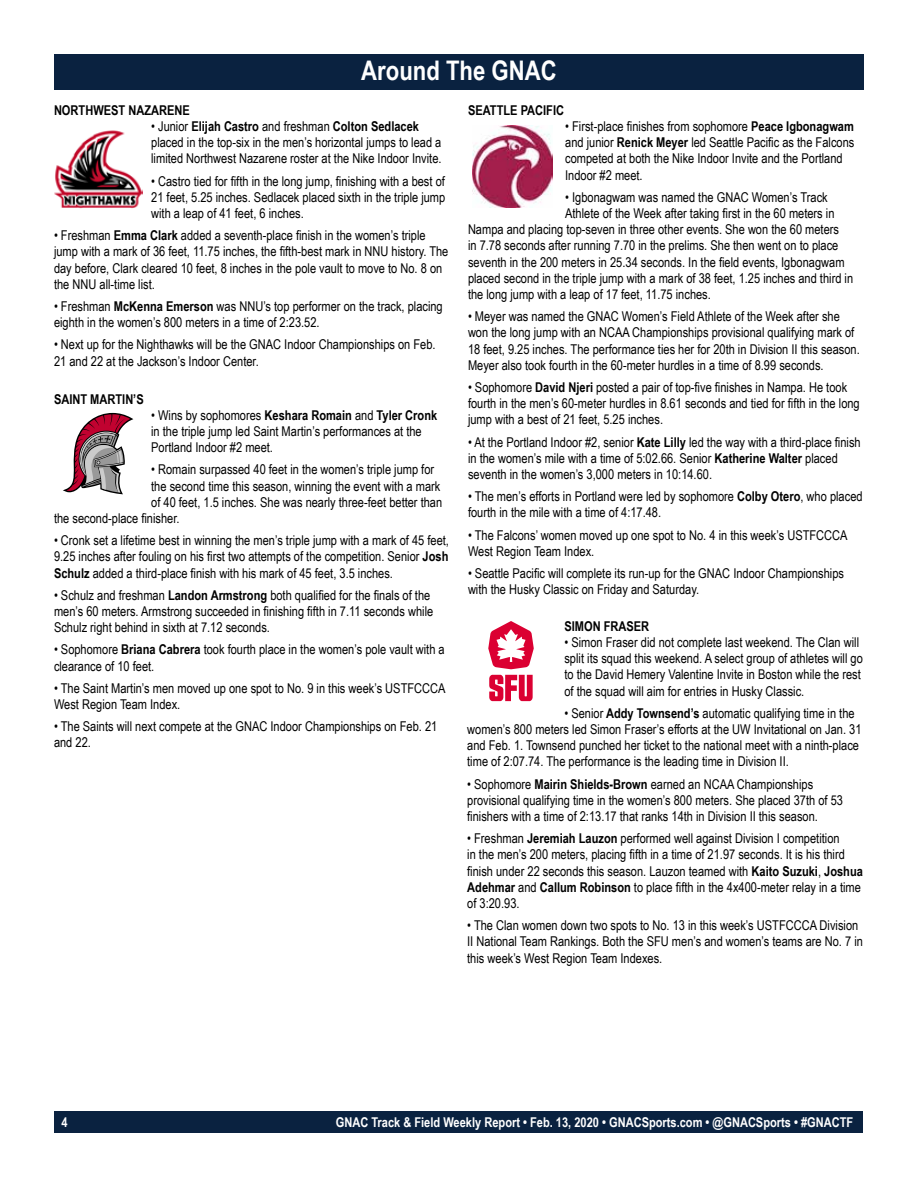
<style>
.page{position:relative;width:918px;height:1188px;background:#fff}
.page>*{position:absolute;margin:0;border:0;box-sizing:border-box;transform-origin:0 0}
.t1{font:700 27px "Arial Narrow";color:#fff}
.t2{font:13.5px/16.2px "Arial Narrow";color:#000}
.t3{font:700 13.5px "Arial Narrow";color:#fff}
.t4{font:700 13.5px "Arial Narrow";color:#000}
.s1{font-weight:700}
</style>
<div class="page">
<div style="left:55px;top:1111px;width:808px;height:22px;background:#0a2240"></div>
<div style="left:54px;top:54px;width:810px;height:36px;background:#0a2240"></div>
<img style="left:472px;top:126px;width:80px;height:81px">
<svg style="left:63px;top:413px;width:70px;height:81px"></svg>
<img style="left:54px;top:130px;width:88px;height:79px">
<svg style="left:489px;top:675px;width:44px;height:26px"></svg>
<svg style="left:488px;top:621px;width:46px;height:48px"></svg>
<h1 class="t1" style="left:361px;top:50px;width:197px">Around The GNAC</h1>
<p class="t4" style="left:468px;top:100px;width:98px">SEATTLE PACIFIC</p>
<p class="t4" style="left:54px;top:100px;width:137px">NORTHWEST NAZARENE</p>
<p class="t2" style="left:151px;top:118px;width:292px">• Junior <span class="s1">Elijah Castro</span> and freshman <span class="s1">Colton Sedlacek </span>placed in the top-six in the men’s horizontal jumps to lead a limited Northwest Nazarene roster at the Nike Indoor Invite.</p>
<p class="t2" style="left:151px;top:172px;width:296px;text-align:justify">• Castro tied for fifth in the long jump, finishing with a best of 21 feet, 5.25 inches. Sedlacek placed sixth in the triple jump with a leap of 41 feet, 6 inches.</p>
<p class="t2" style="left:54px;top:227px;width:396px">• Freshman <span class="s1">Emma Clark</span> added a seventh-place finish in the women’s triple jump with a mark of 36 feet, 11.75 inches, the fifth-best mark in NNU history. The day before, Clark cleared 10 feet, 8 inches in the pole vault to move to No. 8 on the NNU all-time list.</p>
<p class="t2" style="left:54px;top:298px;width:390px">• Freshman <span class="s1">McKenna Emerson</span> was NNU’s top performer on the track, placing eighth in the women’s 800 meters in a time of 2:23.52.</p>
<p class="t2" style="left:54px;top:336px;width:383px">• Next up for the Nighthawks will be the GNAC Indoor Championships on Feb.<br>21 and 22 at the Jackson’s Indoor Center.</p>
<p class="t2" style="left:565px;top:118px;width:291px">• First-place finishes from sophomore <span class="s1">Peace Igbonagwam </span>and junior <span class="s1">Renick Meyer</span> led Seattle Pacific as the Falcons competed at both the Nike Indoor Invite and the Portland Indoor #2 meet.</p>
<p class="t2" style="left:565px;top:188px;width:264px">• Igbonagwam was named the GNAC Women’s Track</p>
<p class="t2" style="left:565px;top:205px;width:271px">Athlete of the Week after taking first in the 60 meters in</p>
<p class="t2" style="left:468px;top:221px;width:373px">Nampa and placing top-seven in three other events. She won the 60 meters</p>
<p class="t2" style="left:468px;top:237px;width:372px">in 7.78 seconds after running 7.70 in the prelims. She then went on to place</p>
<p class="t2" style="left:468px;top:253px;width:378px">seventh in the 200 meters in 25.34 seconds. In the field events, Igbonagwam</p>
<p class="t2" style="left:468px;top:269px;width:387px">placed second in the triple jump with a mark of 38 feet, 1.25 inches and third in</p>
<p class="t2" style="left:468px;top:286px;width:244px">the long jump with a leap of 17 feet, 11.75 inches.</p>
<p class="t2" style="left:468px;top:308px;width:393px">• Meyer was named the GNAC Women’s Field Athlete of the Week after she won the long jump with an NCAA Championships provisional qualifying mark of 18 feet, 9.25 inches. The performance ties her for 20th in Division II this season.<br>Meyer also took fourth in the 60-meter hurdles in a time of 8.99 seconds.</p>
<p class="t2" style="left:468px;top:379px;width:393px">• Sophomore <span class="s1">David Njeri</span> posted a pair of top-five finishes in Nampa. He took fourth in the men’s 60-meter hurdles in 8.61 seconds and tied for fifth in the long jump with a best of 21 feet, 5.25 inches.</p>
<p class="t2" style="left:468px;top:433px;width:394px">• At the Portland Indoor #2, senior <span class="s1">Kate Lilly</span> led the way with a third-place finish in the women’s mile with a time of 5:02.66. Senior <span class="s1">Katherine Walter</span> placed seventh in the women’s 3,000 meters in 10:14.60.</p>
<p class="t2" style="left:468px;top:488px;width:396px">• The men’s efforts in Portland were led by sophomore <span class="s1">Colby Otero</span>, who placed fourth in the mile with a time of 4:17.48.</p>
<p class="t2" style="left:468px;top:526px;width:381px">• The Falcons’ women moved up one spot to No. 4 in this week’s USTFCCCA<br>West Region Team Index.</p>
<p class="t2" style="left:468px;top:565px;width:378px">• Seattle Pacific will complete its run-up for the GNAC Indoor Championships with the Husky Classic on Friday and Saturday.</p>
<p class="t4" style="left:54px;top:389px;width:91px">SAINT MARTIN’S</p>
<p class="t2" style="left:151px;top:406px;width:288px">• Wins by sophomores <span class="s1">Keshara Romain</span> and <span class="s1">Tyler Cronk </span>in the triple jump led Saint Martin’s performances at the<br>Portland Indoor #2 meet.</p>
<p class="t2" style="left:151px;top:461px;width:285px">• Romain surpassed 40 feet in the women’s triple jump for</p>
<p class="t2" style="left:151px;top:477px;width:291px">the second time this season, winning the event with a mark</p>
<p class="t2" style="left:151px;top:493px;width:293px">of 40 feet, 1.5 inches. She was nearly three-feet better than</p>
<p class="t2" style="left:54px;top:510px;width:127px">the second-place finisher.</p>
<p class="t2" style="left:54px;top:532px;width:397px;text-align:justify">• Cronk set a lifetime best in winning the men’s triple jump with a mark of 45 feet, 9.25 inches after fouling on his first two attempts of the competition. Senior <span class="s1">Josh Schulz</span> added a third-place finish with his mark of 45 feet, 3.5 inches.</p>
<p class="t2" style="left:54px;top:586px;width:381px">• Schulz and freshman <span class="s1">Landon Armstrong</span> both qualified for the finals of the men’s 60 meters. Armstrong succeeded in finishing fifth in 7.11 seconds while<br>Schulz right behind in sixth at 7.12 seconds.</p>
<p class="t2" style="left:54px;top:641px;width:392px">• Sophomore <span class="s1">Briana Cabrera</span> took fourth place in the women’s pole vault with a clearance of 10 feet.</p>
<p class="t2" style="left:54px;top:679px;width:393px">• The Saint Martin’s men moved up one spot to No. 9 in this week’s USTFCCCA<br>West Region Team Index.</p>
<p class="t2" style="left:54px;top:718px;width:385px">• The Saints will next compete at the GNAC Indoor Championships on Feb. 21 and 22.</p>
<p class="t4" style="left:564px;top:616px;width:86px">SIMON FRASER</p>
<p class="t2" style="left:564px;top:634px;width:300px">• Simon Fraser did not complete last weekend. The Clan will split its squad this weekend. A select group of athletes will go to the David Hemery Valentine Invite in Boston while the rest of the squad will aim for entries in Husky Classic.</p>
<p class="t2" style="left:467px;top:704px;width:396px;text-indent:97px">• Senior <span class="s1">Addy Townsend’s</span> automatic qualifying time in the women’s 800 meters led Simon Fraser’s efforts at the UW Invitational on Jan. 31 and Feb. 1. Townsend punched her ticket to the national meet with a ninth-place time of 2:07.74. The performance is the leading time in Division II.</p>
<p class="t2" style="left:467px;top:775px;width:377px">• Sophomore <span class="s1">Mairin Shields-Brown</span> earned an NCAA Championships provisional qualifying time in the women’s 800 meters. She placed 37th of 53 finishers with a time of 2:13.17 that ranks 14th in Division II this season.</p>
<p class="t2" style="left:467px;top:830px;width:397px">• Freshman <span class="s1">Jeremiah Lauzon</span> performed well against Division I competition<br>in the men’s 200 meters, placing fifth in a time of 21.97 seconds. It is his third finish under 22 seconds this season. Lauzon teamed with <span class="s1">Kaito Suzuki</span>, <span class="s1">Joshua Adehmar</span> and <span class="s1">Callum Robinson</span> to place fifth in the 4x400-meter relay in a time of 3:20.93.</p>
<p class="t2" style="left:467px;top:917px;width:397px">• The Clan women down two spots to No. 13 in this week’s USTFCCCA Division<br>II National Team Rankings. Both the SFU men’s and women’s teams are No. 7 in this week’s West Region Team Indexes.</p>
<p class="t3" style="left:61px;top:1112px;width:8px">4</p>
<p class="t3" style="left:336px;top:1112px;width:519px">GNAC Track &amp; Field Weekly Report • Feb. 13, 2020 • GNACSports.com • @GNACSports • #GNACTF</p>
</div>
